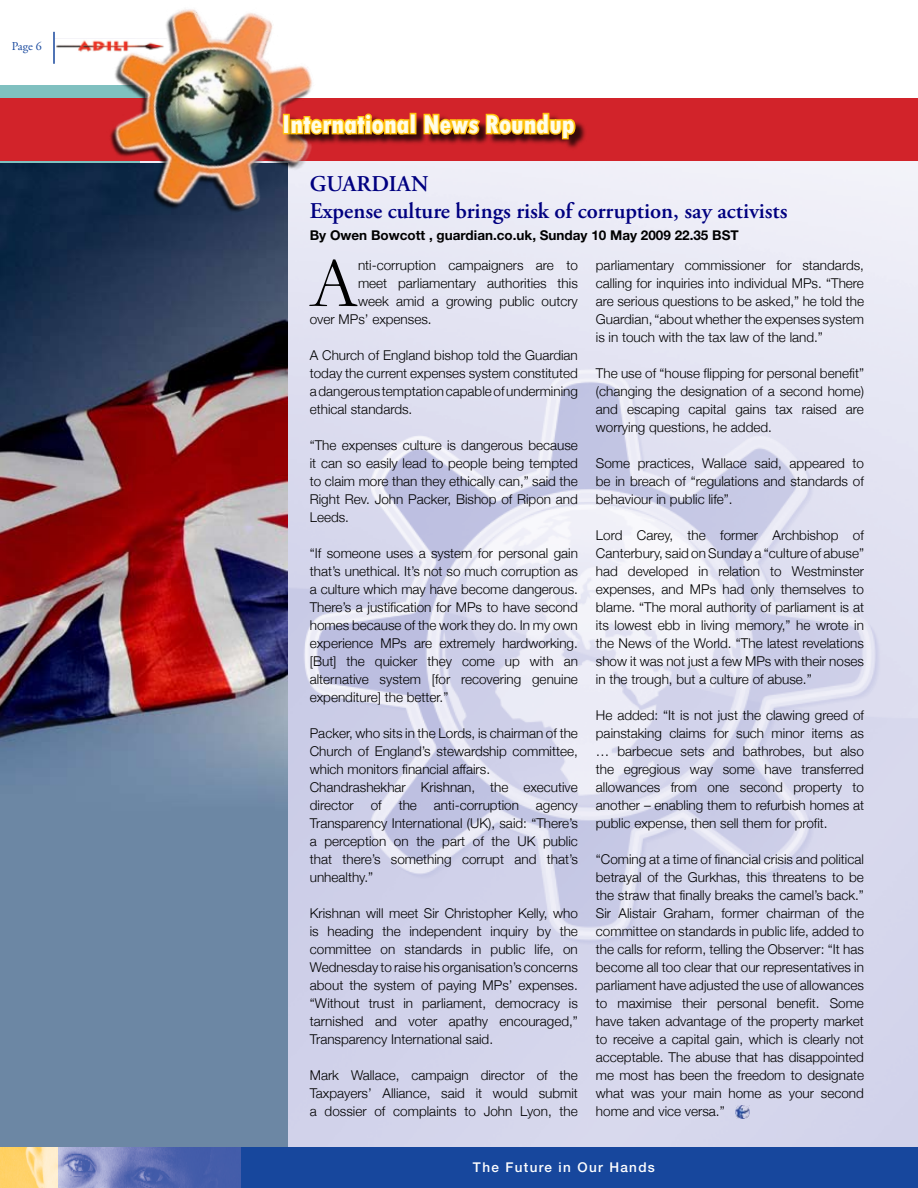
<style>
.page{position:relative;width:918px;height:1188px;background:#fff}
.page>*{position:absolute;margin:0;border:0;box-sizing:border-box;transform-origin:0 0}
.t1{font:71.25px "Garamond";color:#000}
.t2{font:800 condensed 27px "Tw Cen";color:#fffde8}
.t3{font:600 22.5px/27px "Adobe Garamond Pro";color:#000080}
.t4{font:300 13.5px/18px "Helvetica Neue";color:#000;text-align:justify}
.t5{font:700 13.5px "Helvetica Neue";color:#000}
.t6{font:500 13.5px "Helvetica Neue";letter-spacing:.1em;color:#fff}
.t7{font:12px "Adobe Garamond Pro";color:#17479d}
</style>
<div class="page">
<div style="left:240px;top:1147px;width:678px;height:41px;background:#17479d"></div>
<hr style="left:53px;top:32px;width:2px;height:32px;background:#17479d">
<img style="left:57px;top:1147px;width:183px;height:41px">
<img style="left:0;top:1147px;width:57px;height:41px">
<img style="left:55px;top:38px;width:20px;height:10px">
<img style="left:288px;top:161px;width:630px;height:986px">
<div style="left:0;top:98px;width:918px;height:63px;background:#d2232a"></div>
<svg style="left:736px;top:1106px;width:13px;height:12px"></svg>
<img style="left:0;top:163px;width:288px;height:984px">
<img style="left:75px;top:9px;width:277px;height:235px">
<div style="left:284px;top:114px;width:303px;height:37px;background:#000;opacity:.75"></div>
<div style="left:283px;top:114px;width:7px;height:20px;border:3px solid #ffc20e"></div>
<svg style="left:289px;top:111px;width:122px;height:26px"></svg>
<div style="left:410px;top:113px;width:6px;height:21px;border:3px solid #ffc20e"></div>
<svg style="left:422px;top:112px;width:156px;height:54px"></svg>
<p class="t7" style="left:12px;top:39px;width:23px">Page</p>
<h2 class="t2" style="left:282px;top:108px;width:294px">International News Roundup</h2>
<h3 class="t3" style="left:310px;top:171px;width:479px">GUARDIAN<br>Expense culture brings risk of corruption, say activists</h3>
<h1 class="t1" style="left:310px;top:241px;width:50px">A</h1>
<p class="t4" style="left:358px;top:256px;width:221px">nti-corruption campaigners are to</p>
<p class="t5" style="left:310px;top:227px;width:430px">By Owen Bowcott , guardian.co.uk, Sunday 10 May 2009 22.35 BST</p>
<p class="t4" style="left:596px;top:256px;width:270px">parliamentary commissioner for standards, calling for inquiries into individual MPs. “There are serious questions to be asked,” he told the Guardian, “about whether the expenses system is in touch with the tax law of the land.”</p>
<p class="t4" style="left:596px;top:364px;width:270px">The use of “house flipping for personal benefit” (changing the designation of a second home) and escaping capital gains tax raised are worrying questions, he added.</p>
<p class="t4" style="left:596px;top:454px;width:270px">Some practices, Wallace said, appeared to be in breach of “regulations and standards of behaviour in public life”.</p>
<p class="t4" style="left:596px;top:526px;width:270px">Lord Carey, the former Archbishop of Canterbury, said on Sunday a “culture of abuse” had developed in relation to Westminster expenses, and MPs had only themselves to blame. “The moral authority of parliament is at its lowest ebb in living memory,” he wrote in the News of the World. “The latest revelations show it was not just a few MPs with their noses in the trough, but a culture of abuse.”</p>
<p class="t4" style="left:596px;top:706px;width:270px">He added: “It is not just the clawing greed of painstaking claims for such minor items as … barbecue sets and bathrobes, but also the egregious way some have transferred allowances from one second property to another – enabling them to refurbish homes at public expense, then sell them for profit.</p>
<p class="t4" style="left:596px;top:850px;width:270px">“Coming at a time of financial crisis and political betrayal of the Gurkhas, this threatens to be the straw that finally breaks the camel’s back.” Sir Alistair Graham, former chairman of the committee on standards in public life, added to the calls for reform, telling the Observer: “It has become all too clear that our representatives in parliament have adjusted the use of allowances to maximise their personal benefit. Some have taken advantage of the property market to receive a capital gain, which is clearly not acceptable. The abuse that has disappointed me most has been the freedom to designate what was your main home as your second home and vice versa.”</p>
<p class="t4" style="left:358px;top:274px;width:221px">meet parliamentary authorities this</p>
<p class="t4" style="left:358px;top:292px;width:221px">week amid a growing public outcry</p>
<p class="t4" style="left:310px;top:310px;width:123px">over MPs’ expenses.</p>
<p class="t4" style="left:310px;top:346px;width:270px">A Church of England bishop told the Guardian today the current expenses system constituted a dangerous temptation capable of undermining ethical standards.</p>
<p class="t4" style="left:310px;top:436px;width:270px">“The expenses culture is dangerous because it can so easily lead to people being tempted to claim more than they ethically can,” said the Right Rev. John Packer, Bishop of Ripon and Leeds.</p>
<p class="t4" style="left:310px;top:544px;width:270px">“If someone uses a system for personal gain that’s unethical. It’s not so much corruption as a culture which may have become dangerous.<br>There’s a justification for MPs to have second homes because of the work they do. In my own experience MPs are extremely hardworking. [But] the quicker they come up with an alternative system [for recovering genuine expenditure] the better.”</p>
<p class="t4" style="left:310px;top:724px;width:270px;text-align:left">Packer, who sits in the Lords, is chairman of the Church of England’s stewardship committee, which monitors financial affairs.<br>Chandrashekhar Krishnan, the executive director</p>
<p class="t4" style="left:371px;top:796px;width:13px">of</p>
<p class="t4" style="left:399px;top:796px;width:20px">the</p>
<p class="t4" style="left:434px;top:796px;width:87px">anti-corruption</p>
<p class="t4" style="left:310px;top:796px;width:270px;text-indent:226px">agency Transparency International (UK), said: “There’s a perception on the part of the UK public that there’s something corrupt and that’s unhealthy.”</p>
<p class="t4" style="left:310px;top:904px;width:270px">Krishnan will meet Sir Christopher Kelly, who is heading the independent inquiry by the committee on standards in public life, on Wednesday to raise his organisation’s concerns about the system of paying MPs’ expenses. “Without trust in parliament, democracy is tarnished and voter apathy encouraged,” Transparency International said.</p>
<p class="t4" style="left:310px;top:1066px;width:270px">Mark Wallace, campaign director of the Taxpayers’ Alliance, said it would submit a dossier of complaints to John Lyon, the</p>
<p class="t6" style="left:473px;top:1159px;width:184px">The Future in Our Hands</p>
</div>
